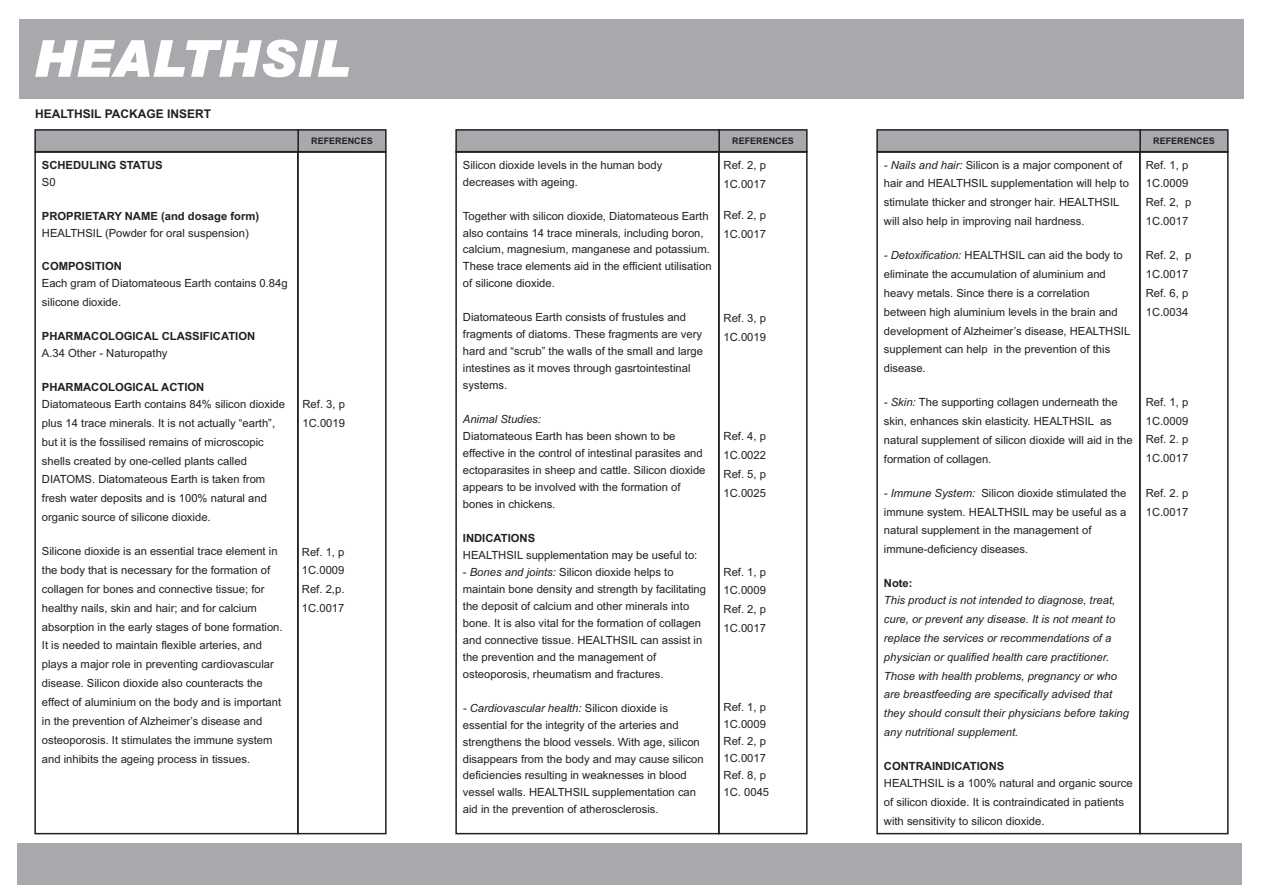
<style>
.page{position:relative;width:1263px;height:893px;background:#fff}
.page>*{position:absolute;margin:0;border:0;box-sizing:border-box;transform-origin:0 0}
.t1{font:italic 900 50.7px "Arial";color:#fff}
.t2{font:700 12px "Arial";color:#231f20}
.t3{font:11.25px/18.9px "Arial";color:#231f20}
.t4{font:italic 11.25px/18.9px "Arial";color:#231f20}
.t5{font:700 11.25px "Arial";color:#231f20}
.t6{font:700 9px "Arial";color:#231f20}
.s1{font-style:italic}
</style>
<div class="page">
<div style="left:19px;top:19px;width:1225px;height:79px;background:#a8a9ad"></div>
<div style="left:17px;top:843px;width:1225px;height:41px;background:#a8a9ad"></div>
<svg style="left:34px;top:129px;width:353px;height:22px;background:#9d9ea1"></svg>
<svg style="left:455px;top:129px;width:353px;height:22px;background:#9d9ea1"></svg>
<svg style="left:876px;top:129px;width:353px;height:25px;background:#9d9ea1"></svg>
<div style="left:297px;top:151px;width:90px;height:683px;border:2px solid #231f20"></div>
<div style="left:34px;top:151px;width:265px;height:683px;border:2px solid #231f20"></div>
<div style="left:718px;top:151px;width:90px;height:683px;border:2px solid #231f20"></div>
<div style="left:455px;top:151px;width:265px;height:683px;border:2px solid #231f20"></div>
<div style="left:1139px;top:151px;width:89px;height:683px;border:2px solid #231f20"></div>
<div style="left:876px;top:151px;width:264px;height:683px;border:2px solid #231f20"></div>
<h1 class="t1" style="left:33px;top:40px;width:318px">HEALTHSIL</h1>
<p class="t2" style="left:35px;top:109px;width:178px">HEALTHSIL PACKAGE INSERT</p>
<p class="t6" style="left:311px;top:138px;width:63px">REFERENCES</p>
<p class="t5" style="left:42px;top:160px;width:122px">SCHEDULING STATUS</p>
<p class="t3" style="left:42px;top:173px;width:15px">S0</p>
<p class="t5" style="left:42px;top:211px;width:219px">PROPRIETARY NAME (and dosage form)</p>
<p class="t3" style="left:42px;top:224px;width:208px">HEALTHSIL (Powder for oral suspension)</p>
<p class="t5" style="left:42px;top:262px;width:82px">COMPOSITION</p>
<p class="t3" style="left:42px;top:275px;width:247px">Each gram of Diatomateous Earth contains 0.84g silicone dioxide.</p>
<p class="t5" style="left:42px;top:332px;width:215px">PHARMACOLOGICAL CLASSIFICATION</p>
<p class="t3" style="left:42px;top:345px;width:127px">A.34 Other - Naturopathy</p>
<p class="t5" style="left:42px;top:383px;width:164px">PHARMACOLOGICAL ACTION</p>
<p class="t3" style="left:42px;top:396px;width:245px">Diatomateous Earth contains 84% silicon dioxide plus 14 trace minerals. It is not actually “earth”, but it is the fossilised remains of microscopic shells created by one-celled plants called DIATOMS. Diatomateous Earth is taken from fresh water deposits and is 100% natural and organic source of silicone dioxide.</p>
<p class="t3" style="left:42px;top:543px;width:242px">Silicone dioxide is an essential trace element in the body that is necessary for the formation of collagen for bones and connective tissue; for healthy nails, skin and hair; and for calcium absorption in the early stages of bone formation.<br>It is needed to maintain flexible arteries, and plays a major role in preventing cardiovascular disease. Silicon dioxide also counteracts the effect of aluminium on the body and is important in the prevention of Alzheimer’s disease and osteoporosis. It stimulates the immune system and inhibits the ageing process in tissues.</p>
<p class="t3" style="left:302px;top:395px;width:44px">Ref. 3, p<br>1C.0019</p>
<p class="t3" style="left:302px;top:543px;width:44px;text-align:justify">Ref. 1, p 1C.0009<br>Ref. 2,p.<br>1C.0017</p>
<p class="t3" style="left:463px;top:157px;width:201px;line-height:17px">Silicon dioxide levels in the human body decreases with ageing.</p>
<p class="t3" style="left:463px;top:208px;width:250px;line-height:17px">Together with silicon dioxide, Diatomateous Earth also contains 14 trace minerals, including boron, calcium, magnesium, manganese and potassium.<br>These trace elements aid in the efficient utilisation of silicone dioxide.</p>
<p class="t3" style="left:463px;top:310px;width:242px;line-height:17px">Diatomateous Earth consists of frustules and fragments of diatoms. These fragments are very hard and “scrub” the walls of the small and large intestines as it moves through gasrtointestinal systems.</p>
<p class="t4" style="left:463px;top:411px;width:80px">Animal Studies:</p>
<p class="t3" style="left:463px;top:429px;width:244px;line-height:17px">Diatomateous Earth has been shown to be effective in the control of intestinal parasites and ectoparasites in sheep and cattle. Silicon dioxide appears to be involved with the formation of bones in chickens.</p>
<p class="t5" style="left:463px;top:534px;width:74px">INDICATIONS</p>
<p class="t3" style="left:463px;top:546px;width:236px">HEALTHSIL supplementation may be useful to:</p>
<p class="t3" style="left:463px;top:564px;width:245px;line-height:17px">- <span class="s1">Bones and joints:</span> Silicon dioxide helps to maintain bone density and strength by facilitating the deposit of calcium and other minerals into bone. It is also vital for the formation of collagen and connective tissue. HEALTHSIL can assist in the prevention and the management of osteoporosis, rheumatism and fractures.</p>
<p class="t3" style="left:463px;top:700px;width:242px;line-height:17px"><span class="s1">- Cardiovascular health:</span> Silicon dioxide is essential for the integrity of the arteries and strengthens the blood vessels. With age, silicon disappears from the body and may cause silicon deficiencies resulting in weaknesses in blood vessel walls. HEALTHSIL supplementation can aid in the prevention of atherosclerosis.</p>
<p class="t6" style="left:732px;top:138px;width:63px">REFERENCES</p>
<p class="t3" style="left:723px;top:157px;width:44px">Ref. 2, p<br>1C.0017</p>
<p class="t3" style="left:723px;top:207px;width:44px">Ref. 2, p<br>1C.0017</p>
<p class="t3" style="left:723px;top:309px;width:44px">Ref. 3, p<br>1C.0019</p>
<p class="t3" style="left:723px;top:428px;width:44px;text-align:justify">Ref. 4, p 1C.0022<br>Ref. 5, p 1C.0025</p>
<p class="t3" style="left:723px;top:563px;width:44px;text-align:justify">Ref. 1, p 1C.0009<br>Ref. 2, p 1C.0017</p>
<p class="t3" style="left:723px;top:700px;width:47px;line-height:17px">Ref. 1, p<br>1C.0009<br>Ref. 2, p<br>1C.0017<br>Ref. 8, p<br>1C. 0045</p>
<p class="t3" style="left:884px;top:156px;width:247px"><span class="s1">- Nails and hair:</span> Silicon is a major component of hair and HEALTHSIL supplementation will help to stimulate thicker and stronger hair. HEALTHSIL will also help in improving nail hardness.</p>
<p class="t3" style="left:884px;top:247px;width:248px"><span class="s1">- Detoxification:</span> HEALTHSIL can aid the body to eliminate the accumulation of aluminium and heavy metals. Since there is a correlation between high aluminium levels in the brain and development of Alzheimer’s disease, HEALTHSIL supplement can help in the prevention of this disease.</p>
<p class="t3" style="left:884px;top:394px;width:250px"><span class="s1">- Skin:</span> The supporting collagen underneath the skin, enhances skin elasticity. HEALTHSIL as natural supplement of silicon dioxide will aid in the formation of collagen.</p>
<p class="t3" style="left:884px;top:484px;width:244px"><span class="s1">- Immune System:</span> Silicon dioxide stimulated the immune system. HEALTHSIL may be useful as a natural supplement in the management of immune-deficiency diseases.</p>
<p class="t5" style="left:884px;top:579px;width:30px">Note:</p>
<p class="t4" style="left:884px;top:592px;width:247px">This product is not intended to diagnose, treat, cure, or prevent any disease. It is not meant to replace the services or recommendations of a physician or qualified health care practitioner.<br>Those with health problems, pregnancy or who are breastfeeding are specifically advised that they should consult their physicians before taking any nutritional supplement.</p>
<p class="t5" style="left:884px;top:762px;width:122px">CONTRAINDICATIONS</p>
<p class="t3" style="left:884px;top:775px;width:250px">HEALTHSIL is a 100% natural and organic source of silicon dioxide. It is contraindicated in patients with sensitivity to silicon dioxide.</p>
<p class="t6" style="left:1153px;top:138px;width:63px">REFERENCES</p>
<p class="t3" style="left:1146px;top:156px;width:47px">Ref. 1, p<br>1C.0009<br>Ref. 2, p<br>1C.0017</p>
<p class="t3" style="left:1146px;top:247px;width:47px">Ref. 2, p<br>1C.0017<br>Ref. 6, p<br>1C.0034</p>
<p class="t3" style="left:1146px;top:393px;width:44px;text-align:justify">Ref. 1, p 1C.0009<br>Ref. 2. p 1C.0017</p>
<p class="t3" style="left:1146px;top:485px;width:44px">Ref. 2. p<br>1C.0017</p>
</div>
